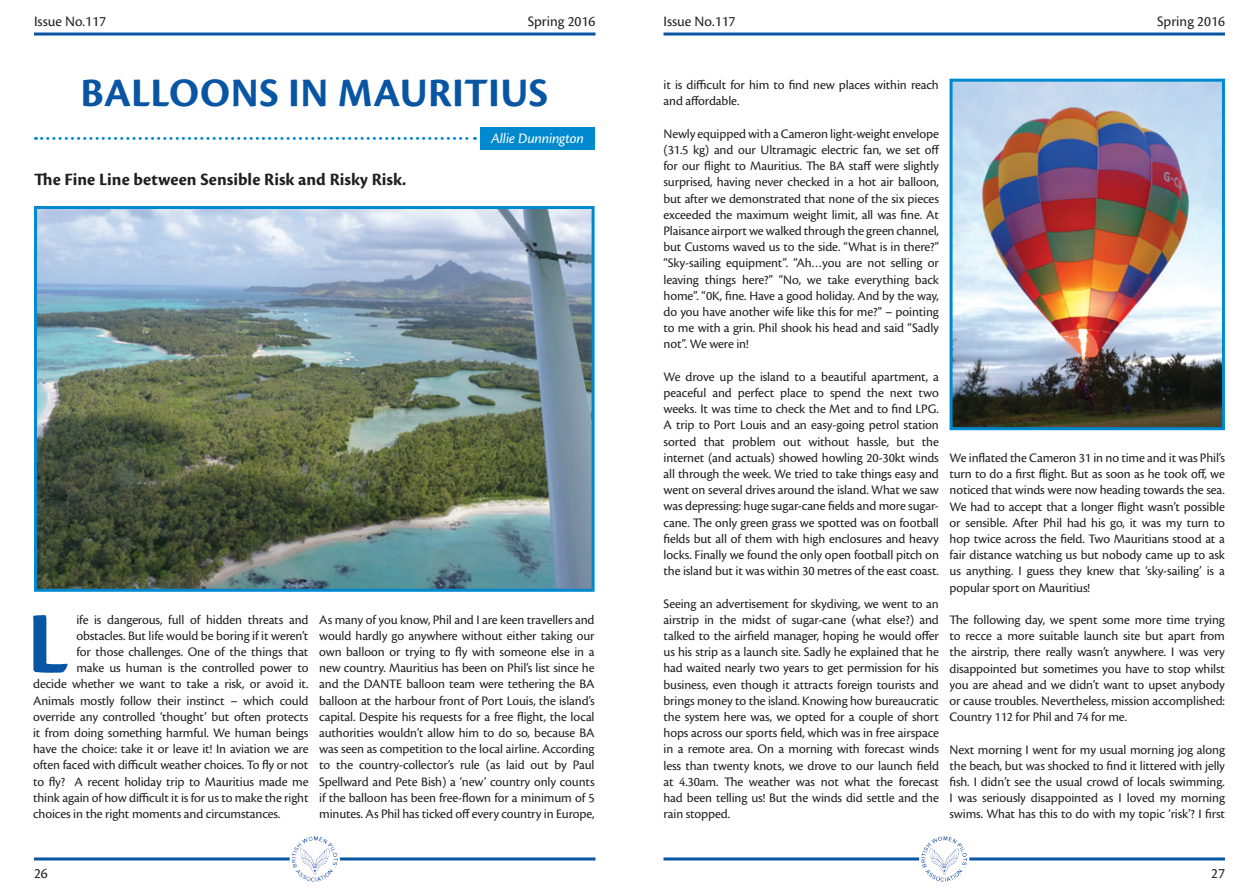
<style>
.page{position:relative;width:1259px;height:893px;background:#fff}
.page>*{position:absolute;margin:0;border:0;box-sizing:border-box;transform-origin:0 0}
.t1{font:700 90.75px "Cronos Pro";color:#0755a3}
.t2{font:700 42px "Cronos Pro";letter-spacing:.01em;color:#0755a3}
.t3{font:700 18px "Cronos Pro";color:#231f20}
.t4{font:15px "Cronos Pro";color:#231f20}
.t5{font:italic 15px "Cronos Pro";letter-spacing:-.015em;color:#fff}
.t6{font:13.5px/16.2px "Cronos Pro";letter-spacing:-.01em;color:#231f20;text-align:justify}
</style>
<div class="page">
<hr style="left:34px;top:857px;width:561px;height:3px;background:#0755a3">
<hr style="left:663px;top:857px;width:562px;height:3px;background:#0755a3">
<div style="left:290px;top:834px;width:50px;height:50px;background:#fff;border-radius:50%"></div>
<svg style="left:292px;top:836px;width:46px;height:46px"></svg>
<img style="left:306px;top:836px;width:17px;height:6px">
<div style="left:919px;top:834px;width:50px;height:50px;background:#fff;border-radius:50%"></div>
<svg style="left:921px;top:836px;width:46px;height:46px"></svg>
<img style="left:938px;top:836px;width:14px;height:6px">
<hr style="left:34px;top:33px;width:561px;height:3px;background:#0755a3">
<hr style="left:663px;top:33px;width:562px;height:3px;background:#0755a3">
<div style="left:480px;top:127px;width:115px;height:22px;background:#0089cf"></div>
<svg style="left:36px;top:137px;width:439px;height:3px"></svg>
<img style="left:38px;top:210px;width:552px;height:378px">
<div style="left:34px;top:206px;width:560px;height:386px;border:3px solid #0089cf"></div>
<img style="left:953px;top:83px;width:268px;height:343px">
<div style="left:949px;top:79px;width:276px;height:351px;border:3px solid #0089cf"></div>
<p class="t4" style="left:34px;top:12px;width:74px">Issue No.117</p>
<p class="t4" style="left:528px;top:12px;width:69px">Spring 2016</p>
<p class="t4" style="left:663px;top:12px;width:74px">Issue No.117</p>
<p class="t4" style="left:1157px;top:12px;width:69px">Spring 2016</p>
<p class="t2" style="left:81px;top:69px;width:469px">BALLOONS IN MAURITIUS</p>
<p class="t3" style="left:34px;top:169px;width:373px">The Fine Line between Sensible Risk and Risky Risk.</p>
<p class="t5" style="left:491px;top:130px;width:94px">Allie Dunnington</p>
<p class="t1" style="left:27px;top:592px;width:43px">L</p>
<p class="t6" style="left:76px;top:611px;width:233px">ife is dangerous, full of hidden threats and</p>
<p class="t6" style="left:76px;top:627px;width:233px">obstacles. But life would be boring if it weren’t</p>
<p class="t6" style="left:76px;top:644px;width:233px">for those challenges. One of the things that</p>
<p class="t6" style="left:76px;top:660px;width:234px">make us human is the controlled power to</p>
<p class="t6" style="left:33px;top:676px;width:277px">decide whether we want to take a risk, or avoid it.</p>
<p class="t6" style="left:33px;top:692px;width:277px">Animals mostly follow their instinct – which could</p>
<p class="t6" style="left:33px;top:708px;width:277px">override any controlled ‘thought’ but often protects</p>
<p class="t6" style="left:33px;top:725px;width:277px">it from doing something harmful. We human beings</p>
<p class="t6" style="left:33px;top:741px;width:277px">have the choice: take it or leave it! In aviation we are</p>
<p class="t6" style="left:33px;top:757px;width:277px">often faced with difficult weather choices. To fly or not</p>
<p class="t6" style="left:33px;top:773px;width:277px">to fly? A recent holiday trip to Mauritius made me</p>
<p class="t6" style="left:33px;top:789px;width:277px">think again of how difficult it is for us to make the right</p>
<p class="t6" style="left:33px;top:806px;width:249px">choices in the right moments and circumstances.</p>
<p class="t6" style="left:319px;top:611px;width:277px">As many of you know, Phil and I are keen travellers and would hardly go anywhere without either taking our own balloon or trying to fly with someone else in a new country. Mauritius has been on Phil’s list since he and the DANTE balloon team were tethering the BA balloon at the harbour front of Port Louis, the island’s capital. Despite his requests for a free flight, the local authorities wouldn’t allow him to do so, because BA was seen as competition to the local airline. According to the country-collector’s rule (as laid out by Paul Spellward and Pete Bish) a ‘new’ country only counts if the balloon has been free-flown for a minimum of 5 minutes. As Phil has ticked off every country in Europe,</p>
<p class="t6" style="left:663px;top:77px;width:277px">it is difficult for him to find new places within reach and affordable.</p>
<p class="t6" style="left:663px;top:126px;width:278px">Newly equipped with a Cameron light-weight envelope (31.5 kg) and our Ultramagic electric fan, we set off for our flight to Mauritius. The BA staff were slightly surprised, having never checked in a hot air balloon, but after we demonstrated that none of the six pieces exceeded the maximum weight limit, all was fine. At Plaisance airport we walked through the green channel, but Customs waved us to the side. “What is in there?” “Sky-sailing equipment”. “Ah…you are not selling or leaving things here?” “No, we take everything back home”. “0K, fine. Have a good holiday. And by the way, do you have another wife like this for me?” – pointing to me with a grin. Phil shook his head and said “Sadly not”. We were in!</p>
<p class="t6" style="left:663px;top:369px;width:277px">We drove up the island to a beautiful apartment, a peaceful and perfect place to spend the next two weeks. It was time to check the Met and to find LPG.<br>A trip to Port Louis and an easy-going petrol station sorted that problem out without hassle, but the internet (and actuals) showed howling 20-30kt winds all through the week. We tried to take things easy and went on several drives around the island. What we saw was depressing: huge sugar-cane fields and more sugar&shy;cane. The only green grass we spotted was on football fields but all of them with high enclosures and heavy locks. Finally we found the only open football pitch on the island but it was within 30 metres of the east coast.</p>
<p class="t6" style="left:663px;top:595px;width:277px">Seeing an advertisement for skydiving, we went to an airstrip in the midst of sugar-cane (what else?) and talked to the airfield manager, hoping he would offer us his strip as a launch site. Sadly he explained that he had waited nearly two years to get permission for his business, even though it attracts foreign tourists and brings money to the island. Knowing how bureaucratic the system here was, we opted for a couple of short hops across our sports field, which was in free airspace in a remote area. On a morning with forecast winds less than twenty knots, we drove to our launch field at 4.30am. The weather was not what the forecast had been telling us! But the winds did settle and the rain stopped.</p>
<p class="t6" style="left:949px;top:450px;width:277px">We inflated the Cameron 31 in no time and it was Phil’s turn to do a first flight. But as soon as he took off, we noticed that winds were now heading towards the sea.<br>We had to accept that a longer flight wasn’t possible or sensible. After Phil had his go, it was my turn to hop twice across the field. Two Mauritians stood at a fair distance watching us but nobody came up to ask us anything. I guess they knew that ‘sky-sailing’ is a popular sport on Mauritius!</p>
<p class="t6" style="left:949px;top:612px;width:277px">The following day, we spent some more time trying to recce a more suitable launch site but apart from the airstrip, there really wasn’t anywhere. I was very disappointed but sometimes you have to stop whilst you are ahead and we didn’t want to upset anybody or cause troubles. Nevertheless, mission accomplished:<br>Country 112 for Phil and 74 for me.</p>
<p class="t6" style="left:949px;top:741px;width:277px">Next morning I went for my usual morning jog along the beach, but was shocked to find it littered with jelly fish. I didn’t see the usual crowd of locals swimming.<br>I was seriously disappointed as I loved my morning swims. What has this to do with my topic ‘risk’? I first</p>
<p class="t4" style="left:34px;top:865px;width:15px">26</p>
<p class="t4" style="left:1211px;top:865px;width:15px">27</p>
</div>
